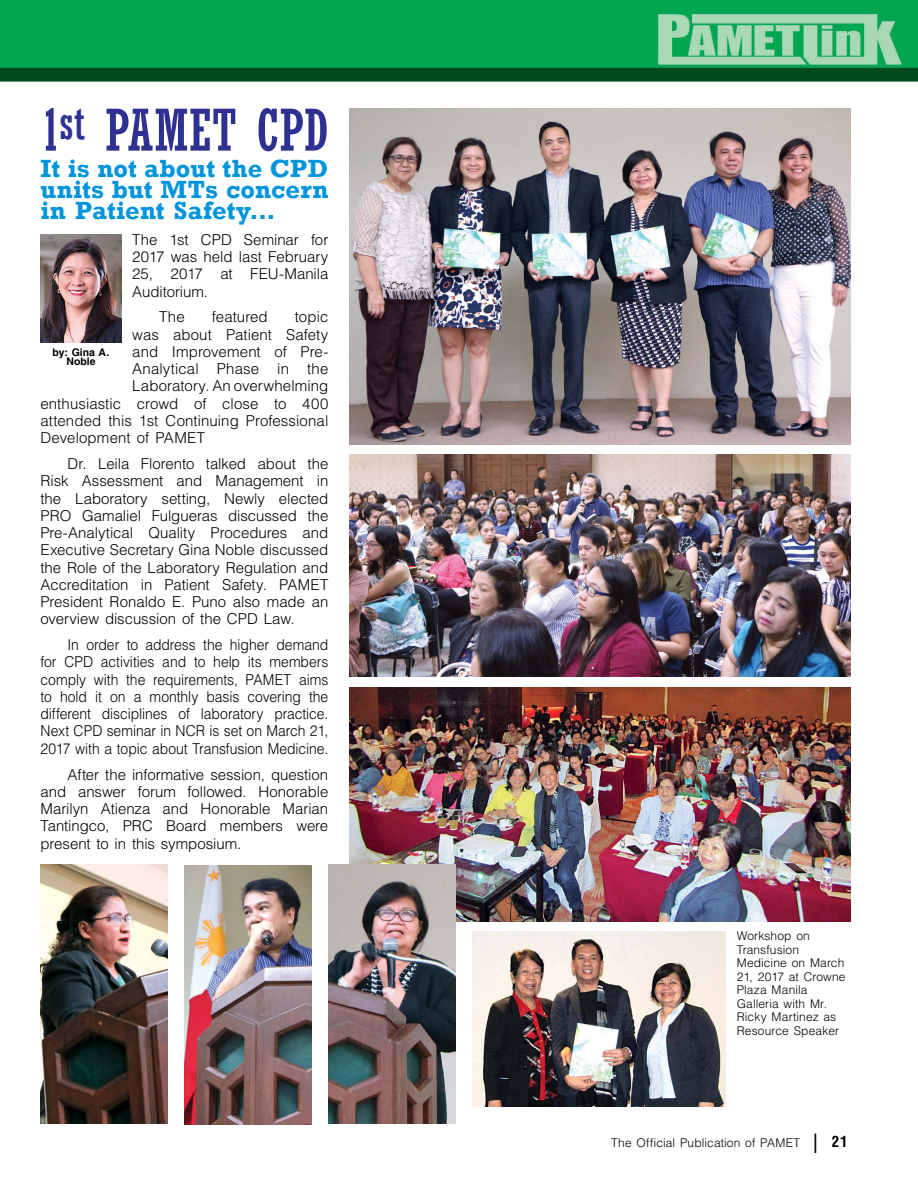
<style>
.page{position:relative;width:918px;height:1188px;background:#fff}
.page>*{position:absolute;margin:0;border:0;box-sizing:border-box;transform-origin:0 0}
.articles{font:condensed 57px "Rockwell";letter-spacing:.005em;color:#2e3092}
.articles-2{font:700 25.5px/21px "Rockwell";letter-spacing:.005em;color:#0095da;text-align:justify}
.articles-3{font:300 15px/17.2px "Helvetica LT Std";color:#000;text-align:justify}
.articles-4{font:300 15px/17.2px "Helvetica LT Std";color:#000;text-align:justify;scale:.93 1}
.articles-5{font:300 12px/13.5px "Helvetica LT Std";letter-spacing:.01em;color:#000}
.articles-6{font:700 10.5px/9px "Helvetica LT Std";color:#000;text-align:center}
.s1{font-size:27px}
.s2{font-weight:700;font-stretch:condensed;font-size:15px}
</style>
<div class="page">
<img style="left:0;top:0;width:918px;height:81px">
<img style="left:350px;top:688px;width:500px;height:233px">
<img style="left:40px;top:234px;width:82px;height:108px">
<img style="left:350px;top:455px;width:500px;height:222px">
<img style="left:350px;top:108px;width:500px;height:336px">
<img style="left:40px;top:865px;width:128px;height:259px">
<img style="left:184px;top:865px;width:128px;height:259px">
<img style="left:328px;top:865px;width:128px;height:259px">
<img style="left:472px;top:932px;width:253px;height:175px">
<p class="articles" style="left:40px;top:98px;width:289px">1<sup>st</sup> PAMET CPD</p>
<p class="articles-2" style="left:40px;top:158px;width:289px">It is not about the CPD units but MTs concern in Patient Safety...</p>
<p class="articles-3" style="left:132px;top:231px;width:198px">The 1st CPD Seminar for 2017 was held last February 25, 2017 at FEU-Manila Auditorium.</p>
<p class="articles-3" style="left:159px;top:308px;width:27px">The</p>
<p class="articles-3" style="left:212px;top:308px;width:57px">featured</p>
<p class="articles-3" style="left:295px;top:308px;width:35px">topic</p>
<p class="articles-3" style="left:132px;top:326px;width:198px">was about Patient Safety</p>
<p class="articles-3" style="left:132px;top:343px;width:198px">and Improvement of Pre-</p>
<p class="articles-3" style="left:132px;top:360px;width:198px">Analytical Phase in the</p>
<p class="articles-3" style="left:132px;top:377px;width:198px">Laboratory. An overwhelming</p>
<p class="articles-3" style="left:40px;top:395px;width:289px">enthusiastic crowd of close to 400</p>
<p class="articles-3" style="left:40px;top:412px;width:289px">attended this 1st Continuing Professional</p>
<p class="articles-3" style="left:40px;top:429px;width:166px">Development of PAMET</p>
<p class="articles-3" style="left:40px;top:455px;width:289px;text-indent:27px">Dr. Leila Florento talked about the Risk Assessment and Management in the Laboratory setting, Newly elected PRO Gamaliel Fulgueras discussed the Pre-Analytical Quality Procedures and Executive Secretary Gina Noble discussed the Role of the Laboratory Regulation and Accreditation in Patient Safety. PAMET President Ronaldo E. Puno also made an overview discussion of the CPD Law.</p>
<p class="articles-4" style="left:41px;top:636px;width:311px;text-indent:27px">In order to address the higher demand for CPD activities and to help its members comply with the requirements, PAMET aims to hold it on a monthly basis covering the different disciplines of laboratory practice.<br>Next CPD seminar in NCR is set on March 21, 2017 with a topic about Transfusion Medicine.</p>
<p class="articles-3" style="left:40px;top:766px;width:289px;text-indent:27px">After the informative session, question and answer forum followed. Honorable Marilyn Atienza and Honorable Marian Tantingco, PRC Board members were present to in this symposium.</p>
<p class="articles-6" style="left:53px;top:348px;width:58px">by: Gina A.<br>Noble</p>
<p class="articles-5" style="left:737px;top:929px;width:110px">Workshop on<br>Transfusion<br>Medicine on March<br>21, 2017 at Crowne<br>Plaza Manila<br>Galleria with Mr.<br>Ricky Martinez as<br>Resource Speaker</p>
<p class="articles-5" style="left:611px;top:1136px;width:238px">The Official Publication of PAMET <span class="s1">l</span> <span class="s2">21</span></p>
</div>
